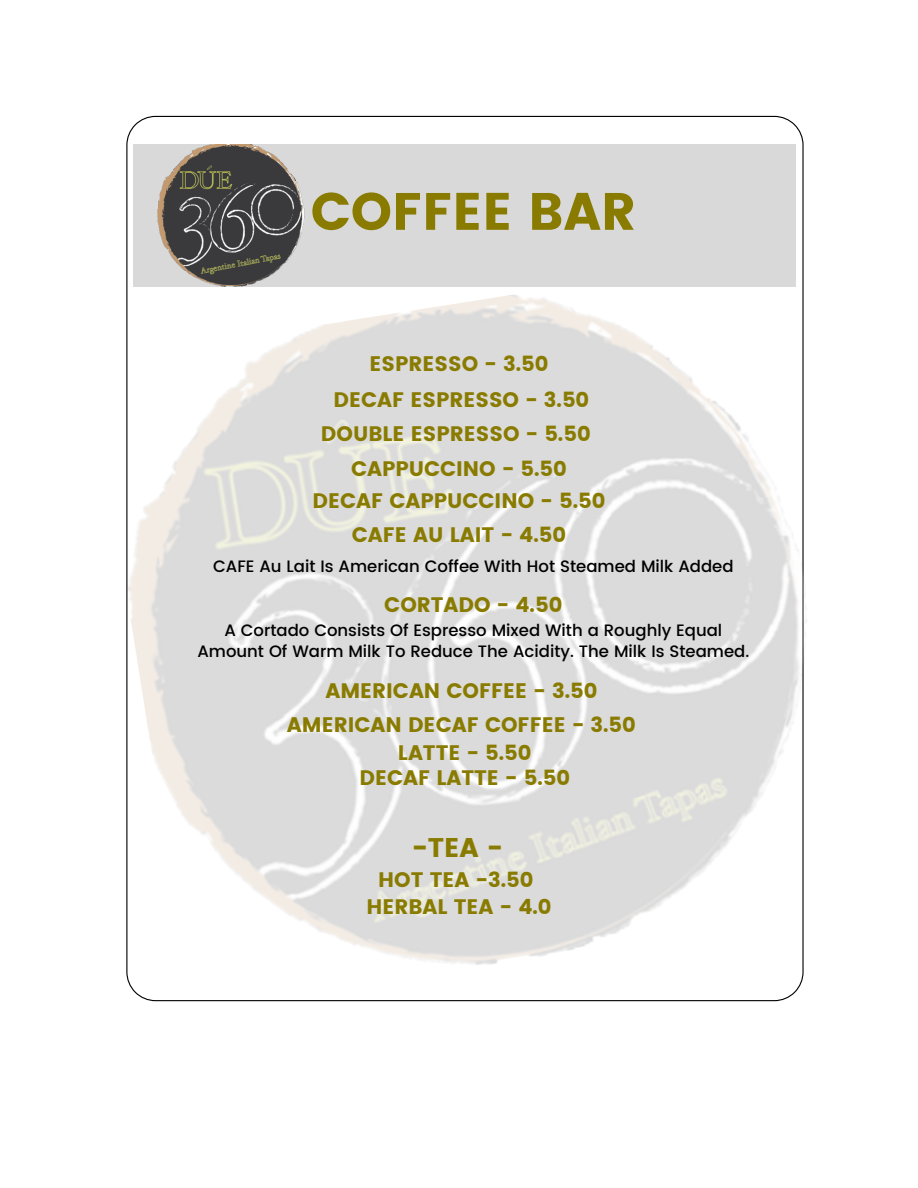
<style>
.page{position:relative;width:918px;height:1188px;background:#fff}
.page>*{position:absolute;margin:0;border:0;box-sizing:border-box;transform-origin:0 0}
.t1{font:52.5px "Poppins";color:#897b00}
.t2{font:27px "Poppins";color:#897b00}
.t3{font:21px/27.3px "Poppins";color:#897b00;text-align:center}
.t4{font:500 16.5px/20.2px "Poppins";color:#000;text-align:center}
</style>
<div class="page">
<img style="left:126px;top:257px;width:678px;height:745px">
<div style="left:133px;top:145px;width:663px;height:142px;background:#d9d9d9"></div>
<img style="left:158px;top:145px;width:146px;height:141px">
<h1 class="t1" style="left:311px;top:181px;width:327px">COFFEE BAR</h1>
<p class="t3" style="left:370px;top:350px;width:180px">ESPRESSO - 3.50</p>
<p class="t3" style="left:334px;top:386px;width:257px">DECAF ESPRESSO - 3.50</p>
<p class="t3" style="left:321px;top:417px;width:271px;line-height:34.3px">DOUBLE ESPRESSO - 5.50<br>CAPPUCCINO - 5.50</p>
<p class="t3" style="left:313px;top:487px;width:294px">DECAF CAPPUCCINO - 5.50</p>
<p class="t3" style="left:352px;top:522px;width:216px">CAFE AU LAIT - 4.50</p>
<p class="t4" style="left:213px;top:556px;width:522px">CAFE Au Lait Is American Coffee With Hot Steamed Milk Added</p>
<p class="t3" style="left:384px;top:591px;width:180px">CORTADO - 4.50</p>
<p class="t4" style="left:197px;top:621px;width:553px">A Cortado Consists Of Espresso Mixed With a Roughly Equal<br>Amount Of Warm Milk To Reduce The Acidity. The Milk Is Steamed.</p>
<p class="t3" style="left:325px;top:677px;width:274px">AMERICAN COFFEE - 3.50</p>
<p class="t3" style="left:287px;top:711px;width:350px">AMERICAN DECAF COFFEE - 3.50</p>
<p class="t3" style="left:360px;top:741px;width:212px;line-height:25px">LATTE - 5.50<br>DECAF LATTE - 5.50</p>
<p class="t2" style="left:412px;top:831px;width:92px">-TEA -</p>
<p class="t3" style="left:366px;top:866px;width:187px">HOT TEA -3.50<br>HERBAL TEA - 4.0</p>
</div>
